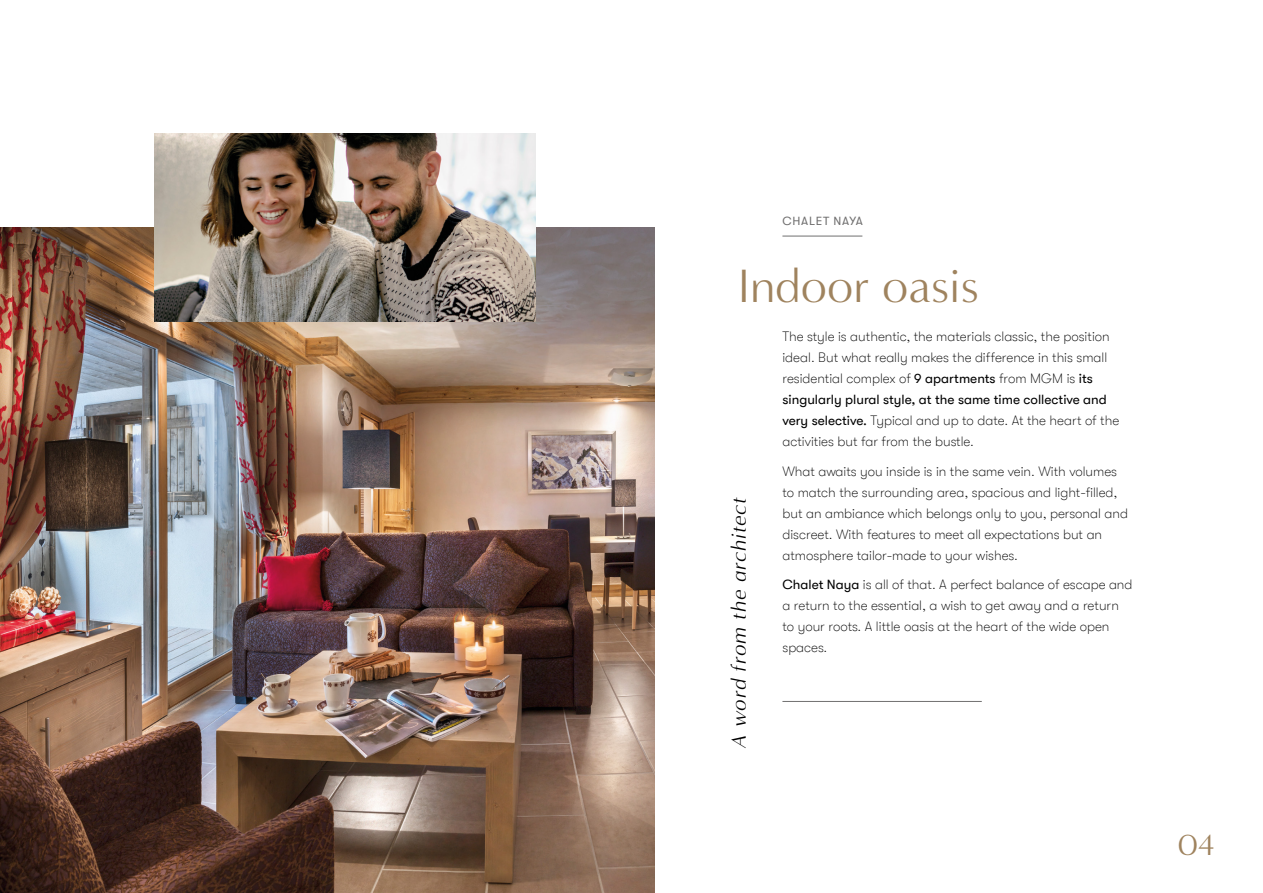
<style>
.page{position:relative;width:1263px;height:893px;background:#fff}
.page>*{position:absolute;margin:0;border:0;box-sizing:border-box;transform-origin:0 0}
.t1{font:48px "Minerva Modern";color:#9f835e}
.t2{font:30px "Minerva Modern";color:#9f835e}
.t3{font:italic 21px "Minerva Modern";letter-spacing:.05em;color:#000}
.t4{font:100 13.5px/21px "GT Walsheim";color:#000}
.t5{font:12px "GT Walsheim";letter-spacing:.06em;color:#706f6f}
.s1{font-weight:400}
</style>
<div class="page">
<hr style="left:1262px;top:0;width:1px;height:893px;background:#dadada">
<img style="left:0;top:228px;width:655px;height:665px">
<img style="left:154px;top:134px;width:382px;height:188px">
<hr style="left:782px;top:701px;width:200px;height:1px;background:#706f6f">
<hr style="left:782px;top:236px;width:80px;height:1px;background:#706f6f">
<p class="t5" style="left:782px;top:214px;width:82px">CHALET NAYA</p>
<h1 class="t1" style="left:738px;top:258px;width:243px">Indoor oasis</h1>
<p class="t4" style="left:782px;top:326px;width:338px">The style is authentic, the materials classic, the position ideal. But what really makes the difference in this small residential complex of <span class="s1">9 apartments</span> from MGM is <span class="s1">its singularly plural style, at the same time collective and very selective.</span> Typical and up to date. At the heart of the activities but far from the bustle.</p>
<p class="t4" style="left:782px;top:461px;width:347px">What awaits you inside is in the same vein. With volumes to match the surrounding area, spacious and light-filled, but an ambiance which belongs only to you, personal and discreet. With features to meet all expectations but an atmosphere tailor-made to your wishes.</p>
<p class="t4" style="left:782px;top:574px;width:352px"><span class="s1">Chalet Naya</span> is all of that. A perfect balance of escape and a return to the essential, a wish to get away and a return to your roots. A little oasis at the heart of the wide open spaces.</p>
<h3 class="t3" style="left:726px;top:748px;width:252px;rotate:-90deg">A word from the architect</h3>
<h2 class="t2" style="left:1178px;top:828px;width:38px">04</h2>
</div>
